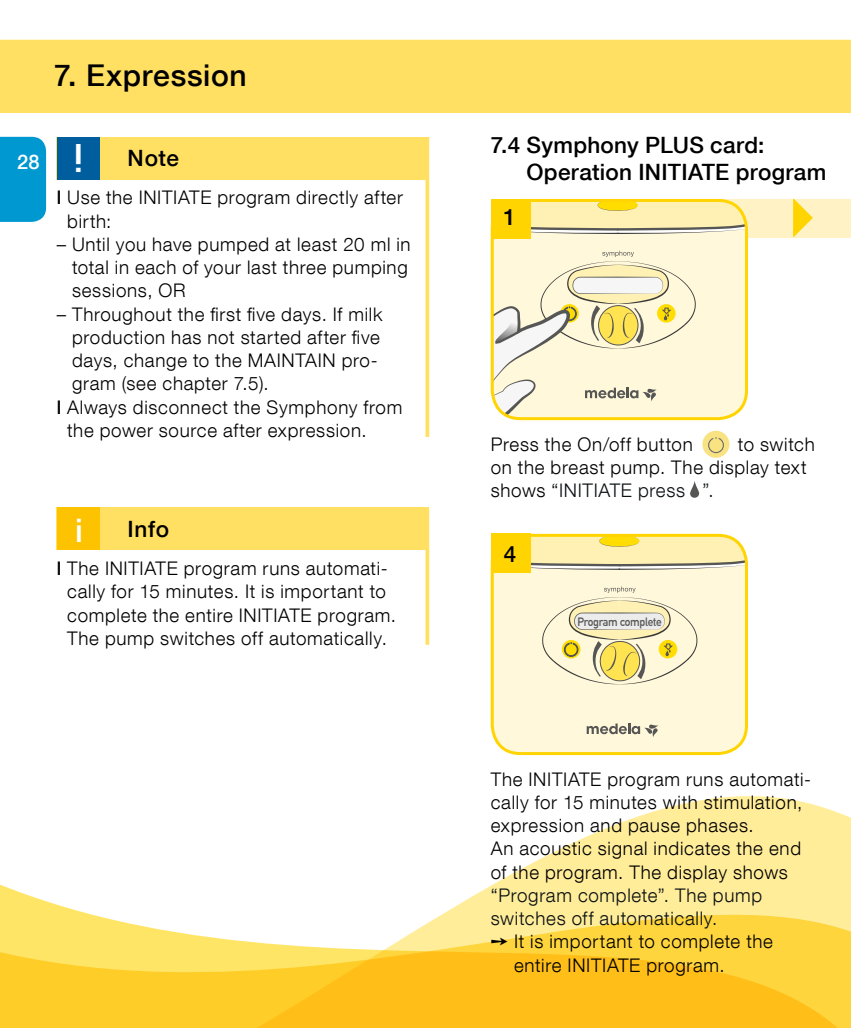
<style>
.page{position:relative;width:851px;height:1028px;background:#fff}
.page>*{position:absolute;margin:0;border:0;box-sizing:border-box;transform-origin:0 0}
.t1{font:500 39px "Helvetica Neue LT Com";color:#fff}
.t2{font:500 32.25px "Helvetica Neue LT Com";color:#fff}
.t3{font:500 30px "Helvetica Neue LT Com";letter-spacing:.025em;color:#000}
.t4{font:500 22.5px/27px "Helvetica Neue LT Com";letter-spacing:.015em;color:#000}
.t5{font:500 20px "Helvetica Neue LT Com";color:#fff}
.t6{font:300 18.75px/23.2px "Helvetica Neue LT Com";letter-spacing:.035em;color:#000}
.t7{font:300 18.75px/23.2px "Helvetica Neue LT Com";letter-spacing:.04em;color:#0a1012}
.t8{font:700 11.75px "DIN Alternate";letter-spacing:-.02em;color:#565655;scale:.95 1}
.s1{font-weight:500}
.s2{color:#0a1012}
</style>
<div class="page">
<svg style="left:0;top:800px;width:850px;height:228px"></svg>
<div style="left:0;top:137px;width:46px;height:85px;background:#0098d0"></div>
<div style="left:0;top:40px;width:850px;height:73px;background:#ffe062"></div>
<div style="left:57px;top:137px;width:372px;height:42px;background:#ffe062"></div>
<svg style="left:425px;top:179px;width:4px;height:258px"></svg>
<div style="left:57px;top:137px;width:43px;height:42px;background:#005e9f"></div>
<div style="left:57px;top:507px;width:372px;height:43px;background:#ffe062"></div>
<svg style="left:425px;top:550px;width:4px;height:95px"></svg>
<div style="left:57px;top:507px;width:43px;height:43px;background:#fdc300"></div>
<svg style="left:494px;top:535px;width:252px;height:218px"></svg>
<div style="left:490px;top:534px;width:257px;height:221px;border:3px solid #ffd400;border-radius:28px"></div>
<div style="left:491px;top:534px;width:39px;height:39px;background:#ffd400"></div>
<svg style="left:492px;top:198px;width:358px;height:220px"></svg>
<div style="left:490px;top:199px;width:40px;height:39px;background:#ffd400"></div>
<div style="left:702px;top:431px;width:27px;height:27px;background:#f8e281;border-radius:50%"></div>
<div style="left:708px;top:437px;width:15px;height:16px;border:1px solid #6e6e6e;border-radius:50%"></div>
<svg style="left:712px;top:437px;width:8px;height:3px"></svg>
<svg style="left:689px;top:481px;width:10px;height:17px"></svg>
<svg style="left:491px;top:938px;width:16px;height:7px"></svg>
<h3 class="t3" style="left:54px;top:57px;width:194px">7. Expression</h3>
<p class="t5" style="left:17px;top:150px;width:24px">28</p>
<h1 class="t1" style="left:83px;top:181px;width:11px;rotate:-180deg">i</h1>
<p class="t6" style="left:67px;top:186px;width:337px;text-indent:-10px"><span class="s1">l</span> Use the INITIATE program directly after birth:</p>
<p class="t6" style="left:72px;top:232px;width:340px;text-indent:-15px">– Until you have pumped at least 20 ml in total in each of your last three pumping sessions, OR</p>
<p class="t6" style="left:57px;top:302px;width:327px">– Throughout the first five days. If milk</p>
<p class="t6" style="left:72px;top:325px;width:309px">production has not started after five</p>
<p class="t6" style="left:72px;top:348px;width:307px">days, change to the MAINTAIN pro-</p>
<p class="t6" style="left:72px;top:372px;width:198px">gram (see chapter 7.5).</p>
<p class="t6" style="left:57px;top:395px;width:347px"><span class="s1">l</span> Always disconnect the Symphony from</p>
<p class="t6" style="left:67px;top:418px;width:301px">the power source after expression.</p>
<p class="t4" style="left:128px;top:145px;width:53px">Note</p>
<h2 class="t2" style="left:75px;top:511px;width:9px">i</h2>
<p class="t4" style="left:128px;top:515px;width:43px">Info</p>
<p class="t6" style="left:57px;top:556px;width:341px;text-align:center"><span class="s1">l</span> The INITIATE program runs automati&shy;cally for 15 minutes. It is important to complete the entire INITIATE program.<br>The pump switches off automatically.</p>
<p class="t4" style="left:526px;top:131px;width:301px;text-indent:-36px">7.4 Symphony PLUS card:<br>Operation INITIATE program</p>
<p class="t4" style="left:503px;top:204px;width:14px">1</p>
<p class="t6" style="left:490px;top:432px;width:203px">Press the On/off button</p>
<p class="t6" style="left:490px;top:432px;width:325px;text-indent:247px">to switch on the breast pump. The display text shows <span class="s2">“INITIATE press ”.</span></p>
<p class="t4" style="left:503px;top:540px;width:14px">4</p>
<p class="t8" style="left:577px;top:613px;width:90px">Program complete</p>
<p class="t6" style="left:490px;top:767px;width:322px">The INITIATE program runs automati&shy;cally for 15 minutes with stimulation, expression and pause phases.<br>An acoustic signal indicates the end of the program. The display shows</p>
<p class="t7" style="left:490px;top:883px;width:273px">“Program complete”. The pump switches off automatically.</p>
<p class="t6" style="left:514px;top:929px;width:260px">It is important to complete the entire INITIATE program.</p>
</div>
